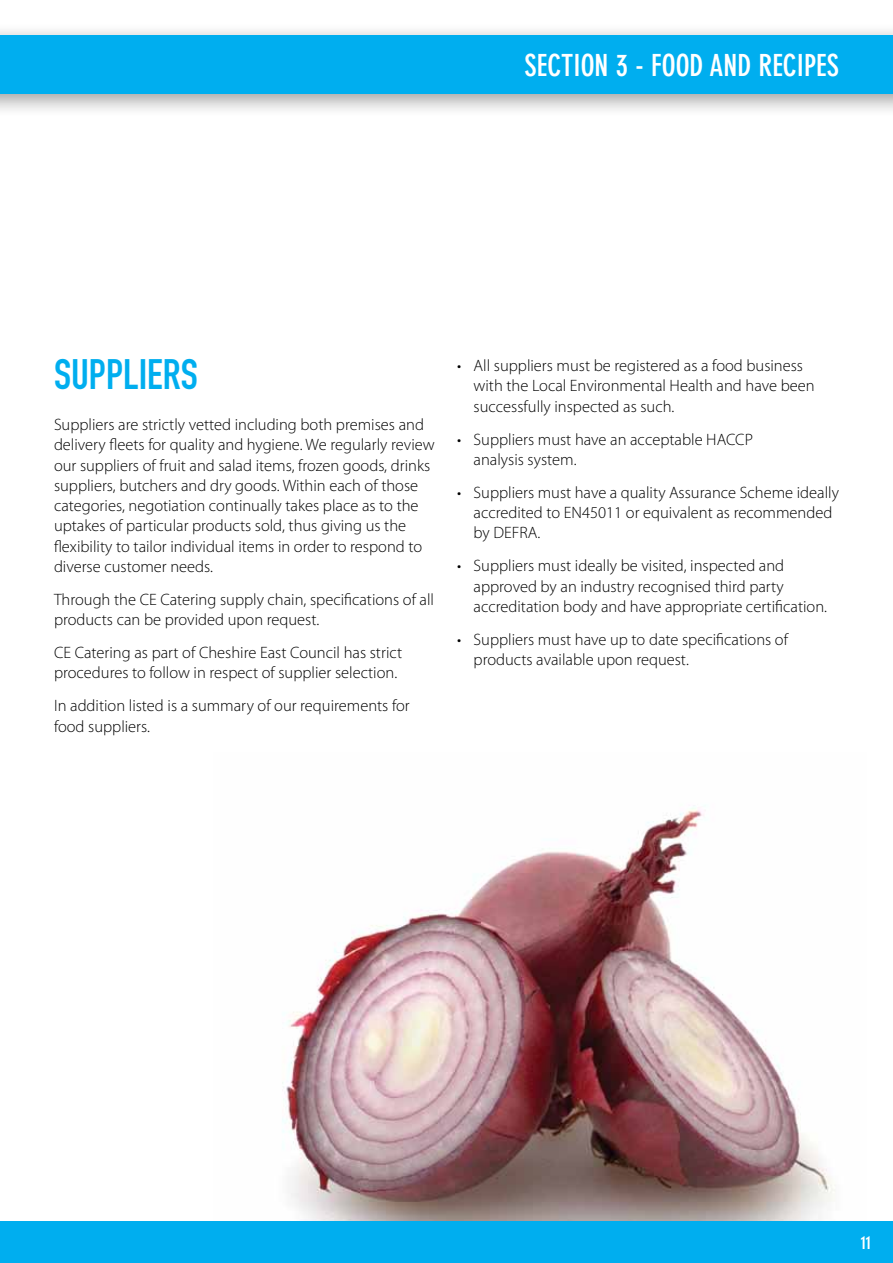
<style>
.page{position:relative;width:893px;height:1263px;background:#fff}
.page>*{position:absolute;margin:0;border:0;box-sizing:border-box;transform-origin:0 0}
.t1{font:42px "DIN Engschrift";color:#00aeef}
.t2{font:700 condensed 30px "DIN Neuzeit Grotesk";color:#fff}
.t3{font:700 condensed 18px "DIN Neuzeit Grotesk";color:#fff}
.t4{font:300 16.5px/20.2px "Myriad Pro";color:#000}
</style>
<div class="page">
<img style="left:214px;top:805px;width:653px;height:417px">
<div style="left:0;top:23px;width:893px;height:95px;background:#000;opacity:.4"></div>
<div style="left:0;top:35px;width:893px;height:59px;background:#00aeef"></div>
<div style="left:0;top:1222px;width:893px;height:41px;background:#00aeef"></div>
<h2 class="t2" style="left:525px;top:48px;width:25px">SECTION</h2>
<h2 class="t2" style="left:616px;top:48px;width:212px">3 - FOOD AND RECI PES</h2>
<h1 class="t1" style="left:54px;top:349px;width:143px">SUPPLIERS</h1>
<p class="t4" style="left:54px;top:414px;width:382px">Suppliers are strictly vetted including both premises and delivery fleets for quality and hygiene. We regularly review our suppliers of fruit and salad items, frozen goods, drinks suppliers, butchers and dry goods. Within each of those categories, negotiation continually takes place as to the uptakes of particular products sold, thus giving us the flexibility to tailor individual items in order to respond to diverse customer needs.</p>
<p class="t4" style="left:54px;top:589px;width:382px">Through the CE Catering supply chain, specifications of all products can be provided upon request.</p>
<p class="t4" style="left:54px;top:642px;width:350px">CE Catering as part of Cheshire East Council has strict procedures to follow in respect of supplier selection.</p>
<p class="t4" style="left:54px;top:696px;width:357px">In addition listed is a summary of our requirements for food suppliers.</p>
<p class="t4" style="left:474px;top:355px;width:342px;text-indent:-16px">• All suppliers must be registered as a food business with the Local Environmental Health and have been successfully inspected as such.</p>
<p class="t4" style="left:474px;top:429px;width:281px;text-indent:-16px">• Suppliers must have an acceptable HACCP analysis system.</p>
<p class="t4" style="left:474px;top:482px;width:367px;text-indent:-16px">• Suppliers must have a quality Assurance Scheme ideally accredited to EN45011 or equivalent as recommended by DEFRA.</p>
<p class="t4" style="left:474px;top:555px;width:355px;text-indent:-16px">• Suppliers must ideally be visited, inspected and approved by an industry recognised third party accreditation body and have appropriate certification.</p>
<p class="t4" style="left:474px;top:629px;width:316px;text-indent:-16px">• Suppliers must have up to date specifications of products available upon request.</p>
<p class="t3" style="left:861px;top:1232px;width:12px">11</p>
</div>
